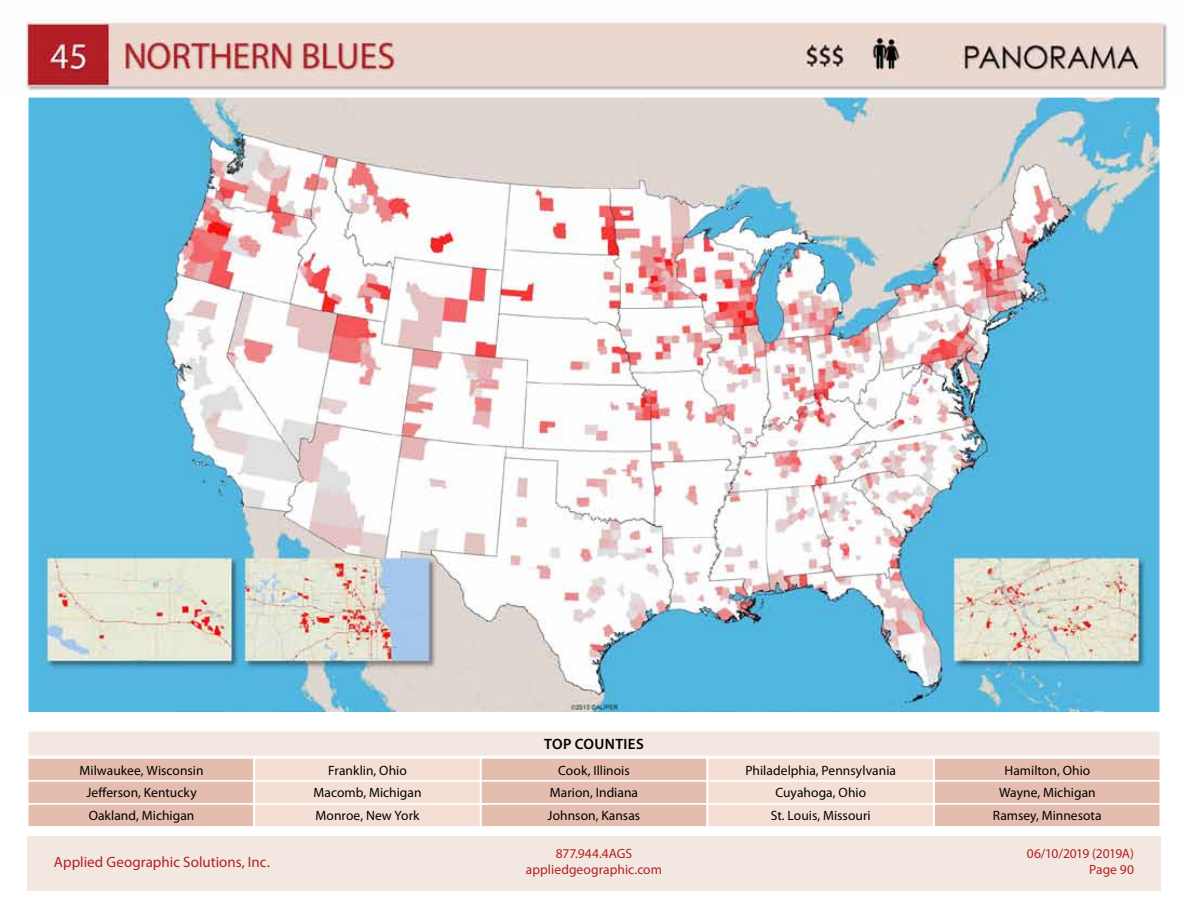
<style>
.page{position:relative;width:1188px;height:918px;background:#fff}
.page>*{position:absolute;margin:0;border:0;box-sizing:border-box;transform-origin:0 0}
.t1{font:15px "Myriad Pro";color:#b42025}
.t2{font:600 15px "Myriad Pro";letter-spacing:.025em;color:#000}
.t3{font:13.5px/22.5px "Myriad Pro";letter-spacing:.005em;color:#000;text-align:center}
.t4{font:13.5px/16.2px "Myriad Pro";color:#b42025;text-align:center}
</style>
<div class="page">
<div style="left:27px;top:730px;width:1134px;height:27px;background:#f3e7e1;border:2px solid #fff"></div>
<div style="left:27px;top:757px;width:228px;height:25px;background:#e5bdae;border:2px solid #fff"></div>
<div style="left:480px;top:757px;width:228px;height:25px;background:#e5bdae;border:2px solid #fff"></div>
<div style="left:933px;top:757px;width:228px;height:25px;background:#e5bdae;border:2px solid #fff"></div>
<div style="left:254px;top:757px;width:227px;height:25px;background:#f5dfd5;border:2px solid #fff"></div>
<div style="left:707px;top:757px;width:227px;height:25px;background:#f5dfd5;border:2px solid #fff"></div>
<div style="left:27px;top:780px;width:228px;height:25px;background:#e5bdae;border:2px solid #fff"></div>
<div style="left:480px;top:780px;width:228px;height:25px;background:#e5bdae;border:2px solid #fff"></div>
<div style="left:933px;top:780px;width:228px;height:25px;background:#e5bdae;border:2px solid #fff"></div>
<div style="left:254px;top:780px;width:227px;height:25px;background:#f5dfd5;border:2px solid #fff"></div>
<div style="left:707px;top:780px;width:227px;height:25px;background:#f5dfd5;border:2px solid #fff"></div>
<div style="left:27px;top:803px;width:228px;height:25px;background:#e5bdae;border:2px solid #fff"></div>
<div style="left:480px;top:803px;width:228px;height:25px;background:#e5bdae;border:2px solid #fff"></div>
<div style="left:933px;top:803px;width:228px;height:25px;background:#e5bdae;border:2px solid #fff"></div>
<div style="left:254px;top:803px;width:227px;height:25px;background:#f5dfd5;border:2px solid #fff"></div>
<div style="left:707px;top:803px;width:227px;height:25px;background:#f5dfd5;border:2px solid #fff"></div>
<img style="left:23px;top:17px;width:1145px;height:74px">
<div style="left:27px;top:837px;width:1134px;height:54px;background:#f3e7e1"></div>
<img style="left:30px;top:99px;width:1128px;height:613px">
<p class="t2" style="left:544px;top:734px;width:101px">TOP COUNTIES</p>
<p class="t3" style="left:80px;top:759px;width:125px">Milwaukee, Wisconsin<br>Jefferson, Kentucky<br>Oakland, Michigan</p>
<p class="t3" style="left:314px;top:759px;width:110px">Franklin, Ohio<br>Macomb, Michigan<br>Monroe, New York</p>
<p class="t3" style="left:548px;top:759px;width:94px">Cook, Illinois<br>Marion, Indiana<br>Johnson, Kansas</p>
<p class="t3" style="left:746px;top:759px;width:152px">Philadelphia, Pennsylvania<br>Cuyahoga, Ohio<br>St. Louis, Missouri</p>
<p class="t3" style="left:993px;top:759px;width:110px">Hamilton, Ohio<br>Wayne, Michigan<br>Ramsey, Minnesota</p>
<p class="t1" style="left:54px;top:852px;width:217px">Applied Geographic Solutions, Inc.</p>
<p class="t4" style="left:526px;top:845px;width:138px">877.944.4AGS appliedgeographic.com</p>
<p class="t4" style="left:1027px;top:845px;width:109px;text-align:right">06/10/2019 (2019A)<br>Page 90</p>
</div>
